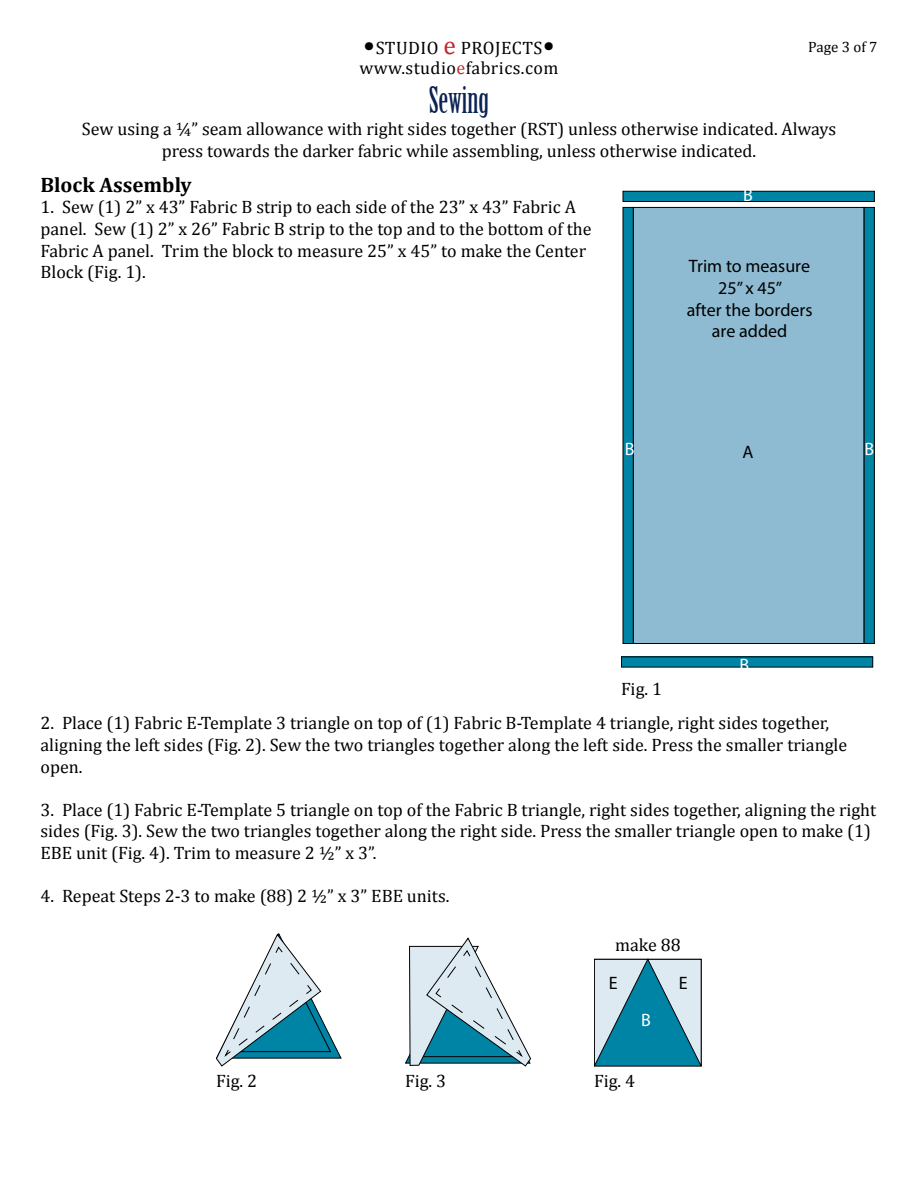
<style>
.page{position:relative;width:918px;height:1188px;background:#fff}
.page>*{position:absolute;margin:0;border:0;box-sizing:border-box;transform-origin:0 0}
.t1{font:36px "Birch Std";color:#0b2352}
.t2{font:700 21px "Cambria";color:#000}
.t3{font:18px/21.6px "Cambria";color:#000}
.t4{font:18px/21.6px "Myriad Pro";color:#000;text-align:center}
.t5{font:18px "Cambria";letter-spacing:.025em;color:#000}
.t6{font:18px "Myriad Pro";color:#fff}
.t7{font:15px "Cambria";color:#000}
.s1{font-size:27px}
.s2{font-size:25.5px;color:#c1272d}
.s3{color:#c0272e}
</style>
<div class="page">
<div style="left:633px;top:207px;width:231px;height:437px;background:#8ebbd1;border:1px solid #000"></div>
<div style="left:623px;top:207px;width:11px;height:437px;background:#0084a5;border:1px solid #000"></div>
<div style="left:864px;top:207px;width:11px;height:437px;background:#0084a5;border:1px solid #000"></div>
<div style="left:623px;top:191px;width:252px;height:11px;background:#0084a5;border:1px solid #000"></div>
<div style="left:621px;top:657px;width:252px;height:10px;background:#0084a5"></div>
<div style="left:621px;top:656px;width:252px;height:12px;border:1px solid #000"></div>
<svg style="left:216px;top:933px;width:126px;height:133px"></svg>
<svg style="left:405px;top:938px;width:126px;height:128px"></svg>
<svg style="left:594px;top:959px;width:108px;height:107px;background:#67acbf"></svg>
<p class="t5" style="left:363px;top:37px;width:193px"><span class="s1">•</span>STUDIO <span class="s2">e</span> PROJECTS<span class="s1">•</span></p>
<p class="t7" style="left:808px;top:38px;width:71px">Page 3 of 7</p>
<p class="t5" style="left:360px;top:57px;width:200px">www.studio<span class="s3">e</span>fabrics.com</p>
<h1 class="t1" style="left:429px;top:80px;width:62px">Sewing</h1>
<p class="t3" style="left:82px;top:118px;width:756px;text-align:center">Sew using a ¼” seam allowance with right sides together (RST) unless otherwise indicated. Always press towards the darker fabric while assembling, unless otherwise indicated.</p>
<p class="t2" style="left:40px;top:170px;width:153px">Block Assembly</p>
<p class="t3" style="left:40px;top:196px;width:553px">1. Sew (1) 2” x 43” Fabric B strip to each side of the 23” x 43” Fabric A panel. Sew (1) 2” x 26” Fabric B strip to the top and to the bottom of the Fabric A panel. Trim the block to measure 25” x 45” to make the Center Block (Fig. 1).</p>
<p class="t6" style="left:743px;top:184px;width:11px">B</p>
<p class="t4" style="left:687px;top:255px;width:127px">Trim to measure<br>25” x 45”<br>after the borders are added</p>
<p class="t6" style="left:625px;top:437px;width:11px">B</p>
<p class="t6" style="left:865px;top:437px;width:11px">B</p>
<p class="t4" style="left:742px;top:441px;width:13px">A</p>
<p class="t3" style="left:621px;top:678px;width:43px">Fig. 1</p>
<p class="t6" style="left:740px;top:653px;width:11px">B</p>
<p class="t3" style="left:40px;top:712px;width:808px">2. Place (1) Fabric E-Template 3 triangle on top of (1) Fabric B-Template 4 triangle, right sides together, aligning the left sides (Fig. 2). Sew the two triangles together along the left side. Press the smaller triangle open.</p>
<p class="t3" style="left:40px;top:799px;width:837px">3. Place (1) Fabric E-Template 5 triangle on top of the Fabric B triangle, right sides together, aligning the right sides (Fig. 3). Sew the two triangles together along the right side. Press the smaller triangle open to make (1)<br>EBE unit (Fig. 4). Trim to measure 2 ½” x 3”.</p>
<p class="t3" style="left:40px;top:885px;width:410px">4. Repeat Steps 2-3 to make (88) 2 ½” x 3” EBE units.</p>
<p class="t3" style="left:615px;top:934px;width:67px">make 88</p>
<p class="t4" style="left:609px;top:972px;width:10px">E</p>
<p class="t4" style="left:679px;top:972px;width:10px">E</p>
<p class="t6" style="left:641px;top:1008px;width:11px">B</p>
<p class="t3" style="left:216px;top:1070px;width:43px">Fig. 2</p>
<p class="t3" style="left:594px;top:1070px;width:43px">Fig. 4</p>
<p class="t3" style="left:405px;top:1070px;width:43px">Fig. 3</p>
</div>
